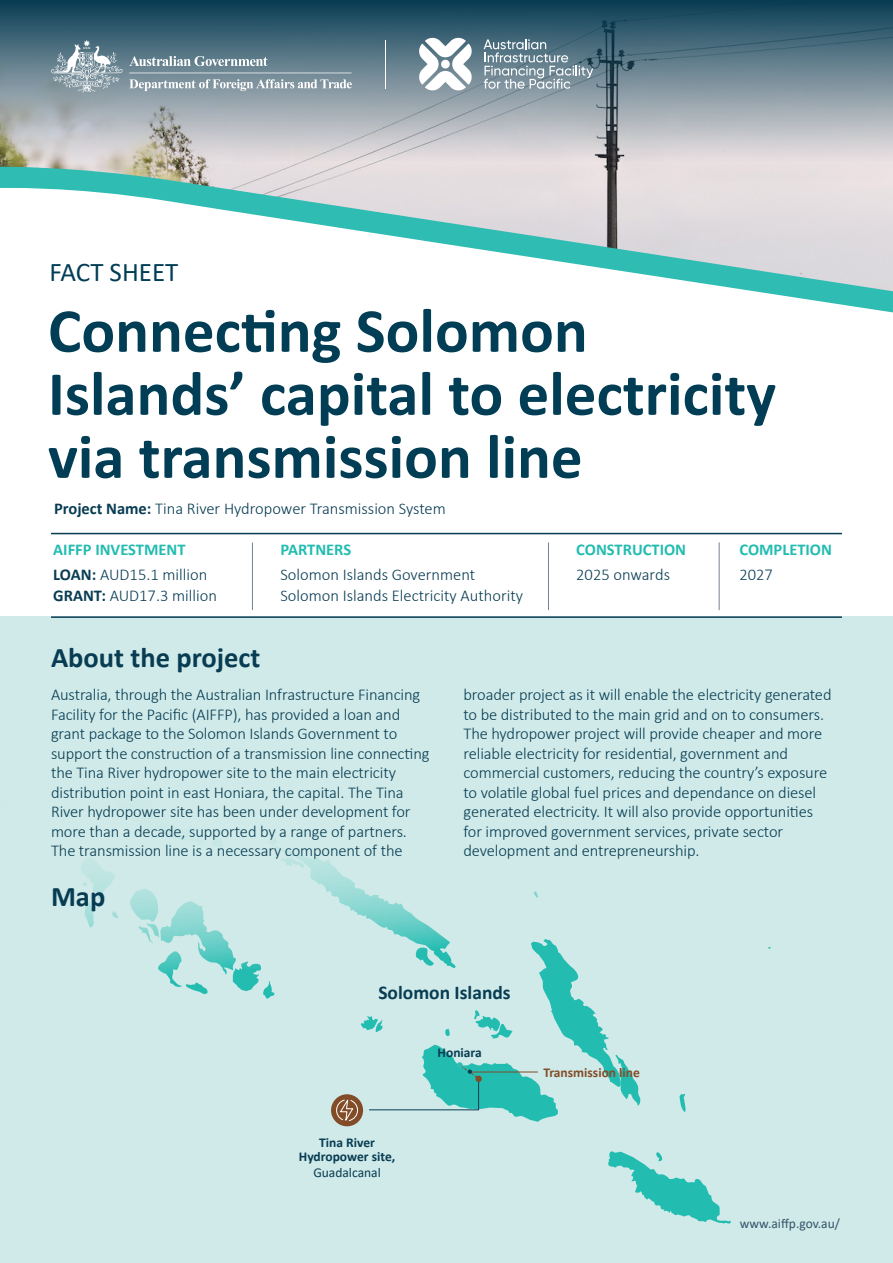
<style>
.page{position:relative;width:893px;height:1263px;background:#fff}
.page>*{position:absolute;margin:0;border:0;box-sizing:border-box;transform-origin:0 0}
.t1{font:700 63px/63px "Calibri";color:#013d54}
.Body{font:700 28.5px "Calibri";color:#083c53}
.t2{font:27px "Calibri";color:#013d54}
.Body-2{font:700 19.5px "Calibri";color:#083c53}
.t3{font:300 16.5px/19.5px "Calibri";letter-spacing:-.005em;color:#083c53}
.t4{font:700 16.5px "Calibri";color:#22bcb1}
.t5{font:700 13.5px/14px "Calibri";color:#083c53;text-align:center}
.t6{font:13.5px "Calibri";color:#36546a}
.t7{font:700 13.5px "Calibri";color:#834c28}
.t8{font:13.5px "Calibri";color:#083c53}
.s1{font-weight:700}
</style>
<div class="page">
<div style="left:0;top:616px;width:893px;height:647px;background:#cfeae8"></div>
<svg style="left:544px;top:992px;width:142px;height:120px"></svg>
<svg style="left:608px;top:1151px;width:123px;height:72px"></svg>
<svg style="left:361px;top:1010px;width:151px;height:28px"></svg>
<svg style="left:81px;top:841px;width:690px;height:151px"></svg>
<div style="left:331px;top:1094px;width:32px;height:32px;background:#834c28;border-radius:50%"></div>
<svg style="left:336px;top:1099px;width:22px;height:25px"></svg>
<svg style="left:369px;top:1045px;width:189px;height:77px"></svg>
<hr style="left:51px;top:533px;width:791px;height:1px;background:#083c53">
<hr style="left:51px;top:616px;width:791px;height:2px;background:#083c53">
<hr style="left:252px;top:542px;width:1px;height:68px;background:#758293">
<hr style="left:548px;top:542px;width:1px;height:68px;background:#758293">
<hr style="left:719px;top:542px;width:1px;height:68px;background:#758293">
<svg style="left:0;top:0;width:893px;height:166px"></svg>
<svg style="left:0;top:166px;width:893px;height:147px"></svg>
<svg style="left:51px;top:40px;width:301px;height:52px"></svg>
<hr style="left:385px;top:40px;width:1px;height:48px;background:#fff">
<svg style="left:484px;top:39px;width:109px;height:50px"></svg>
<svg style="left:418px;top:38px;width:55px;height:53px"></svg>
<p class="t2" style="left:50px;top:253px;width:130px">FACT SHEET</p>
<p class="t1" style="left:48px;top:298px;width:729px">Connecting Solomon<br>Islands’ capital to electricity via transmission line</p>
<p class="t3" style="left:54px;top:498px;width:393px"><span class="s1">Project Name:</span> Tina River Hydropower Transmission System</p>
<p class="t4" style="left:53px;top:538px;width:134px">AIFFP INVESTMENT</p>
<p class="t3" style="left:53px;top:564px;width:156px"><span class="s1">LOAN:</span> AUD15.1 million</p>
<p class="t3" style="left:53px;top:585px;width:165px"><span class="s1">GRANT:</span> AUD17.3 million</p>
<p class="t4" style="left:280px;top:538px;width:72px">PARTNERS</p>
<p class="t3" style="left:280px;top:564px;width:196px">Solomon Islands Government</p>
<p class="t3" style="left:280px;top:585px;width:244px">Solomon Islands Electricity Authority</p>
<p class="Body" style="left:51px;top:638px;width:211px">About the project</p>
<p class="t4" style="left:576px;top:538px;width:111px">CONSTRUCTION</p>
<p class="t3" style="left:576px;top:564px;width:95px">2025 onwards</p>
<p class="t4" style="left:739px;top:538px;width:94px">COMPLETION</p>
<p class="t3" style="left:739px;top:564px;width:35px">2027</p>
<p class="t3" style="left:51px;top:685px;width:380px">Australia, through the Australian Infrastructure Financing Facility for the Pacific (AIFFP), has provided a loan and grant package to the Solomon Islands Government to support the construction of a transmission line connecting the Tina River hydropower site to the main electricity distribution point in east Honiara, the capital. The Tina River hydropower site has been under development for more than a decade, supported by a range of partners.<br>The transmission line is a necessary component of the</p>
<p class="t3" style="left:463px;top:685px;width:370px">broader project as it will enable the electricity generated to be distributed to the main grid and on to consumers.<br>The hydropower project will provide cheaper and more reliable electricity for residential, government and commercial customers, reducing the country’s exposure to volatile global fuel prices and dependance on diesel generated electricity. It will also provide opportunities for improved government services, private sector development and entrepreneurship.</p>
<p class="Body" style="left:51px;top:877px;width:56px">Map</p>
<p class="Body-2" style="left:378px;top:978px;width:134px">Solomon Islands</p>
<p class="t5" style="left:299px;top:1135px;width:98px">Tina River<br>Hydropower site,</p>
<p class="t8" style="left:313px;top:1163px;width:69px">Guadalcanal</p>
<p class="t5" style="left:438px;top:1046px;width:46px">Honiara</p>
<p class="t7" style="left:543px;top:1063px;width:98px">Transmission line</p>
<p class="t6" style="left:740px;top:1214px;width:102px">www.aiffp.gov.au/</p>
<p class="t6" style="left:780px;top:1214px;width:10px">f</p>
</div>
